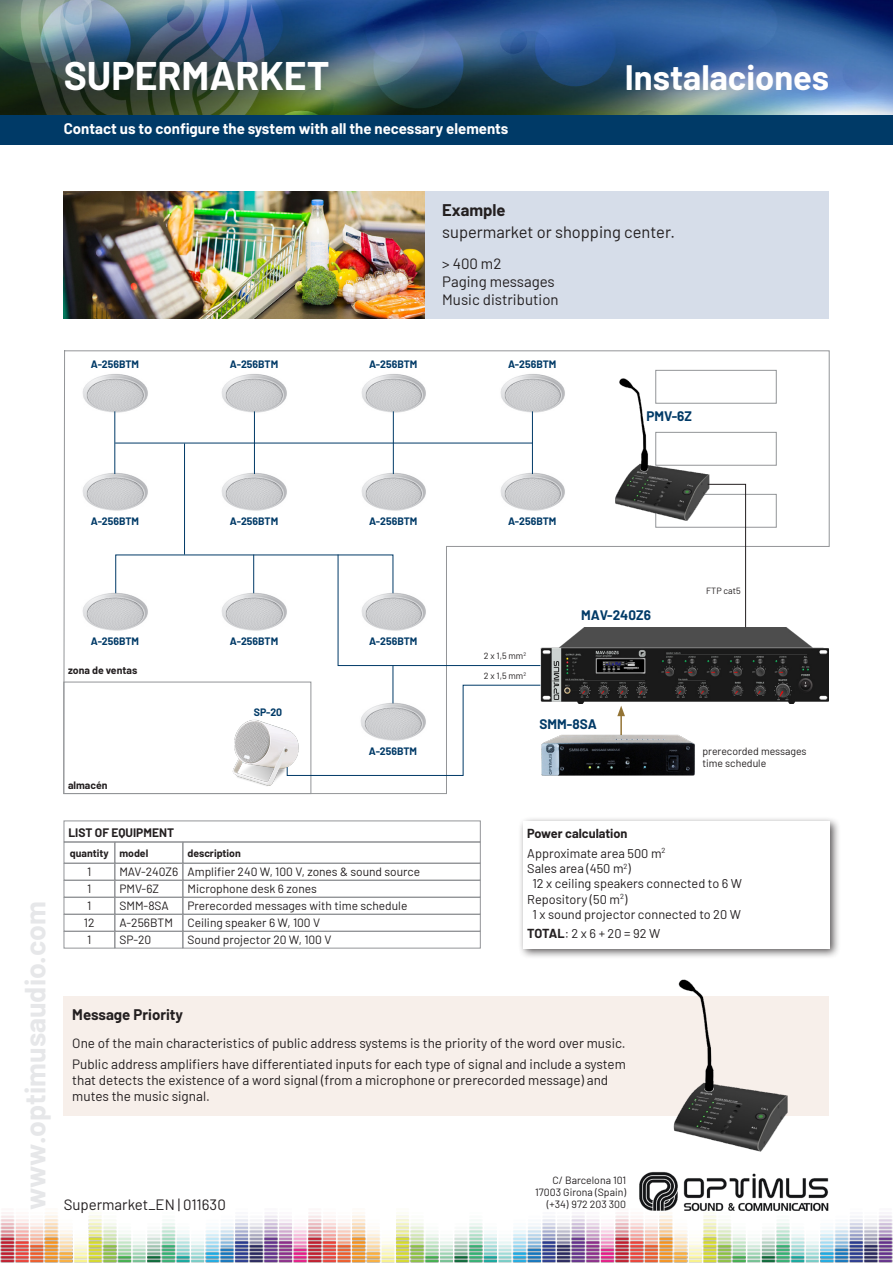
<style>
.page{position:relative;width:893px;height:1263px;background:#fff}
.page>*{position:absolute;margin:0;border:0;box-sizing:border-box;transform-origin:0 0}
.TITULAR1{font:700 39px "Barlow";color:#fff}
.TITULAR1-2{font:700 34.5px "Barlow";color:#fff}
.INFOPIE{font:700 28.5px "Barlow";color:#e6e7e9}
.t1{font:16.5px "Barlow";color:#231f20}
.t2{font:700 16.5px "Barlow";color:#231f20}
.INFOPIE-2{font:15px "Barlow";color:#231f20}
.t3{font:700 15px "Barlow";color:#fff}
.t4{font:700 15px "Barlow";color:#231f20}
.t5{font:13.5px/16.2px "Barlow";color:#231f20}
.t6{font:700 13.5px "Barlow";color:#003a67}
.t7{font:12.75px "Barlow";color:#231f20}
.t8{font:700 12.75px "Barlow";color:#231f20}
.t9{font:12px "Barlow";color:#231f20}
.t10{font:700 12px "Barlow";color:#231f20}
.t11{font:700 10.5px "Barlow";color:#003a67}
.INFOPIE-3{font:10.5px "Barlow";color:#231f20}
.t12{font:700 10.5px "Barlow";color:#231f20}
.t13{font:9px "Barlow";color:#231f20}
.s1{font-weight:700}
</style>
<div class="page">
<img style="left:0;top:0;width:893px;height:115px">
<img style="left:0;top:1212px;width:893px;height:51px">
<img style="left:639px;top:1172px;width:190px;height:40px">
<img style="left:64px;top:191px;width:361px;height:128px">
<div style="left:425px;top:191px;width:404px;height:128px;background:#d6dde9"></div>
<div style="left:518px;top:816px;width:322px;height:143px;background:#231f20;opacity:.75"></div>
<div style="left:523px;top:821px;width:306px;height:127px;background:#fff"></div>
<div style="left:64px;top:821px;width:416px;height:21px;border:1px solid #939598"></div>
<div style="left:64px;top:842px;width:51px;height:21px;border:1px solid #939598"></div>
<div style="left:115px;top:842px;width:68px;height:21px;border:1px solid #939598"></div>
<div style="left:183px;top:842px;width:297px;height:21px;border:1px solid #939598"></div>
<div style="left:64px;top:863px;width:51px;height:17px;border:1px solid #939598"></div>
<div style="left:64px;top:880px;width:51px;height:17px;border:1px solid #939598"></div>
<div style="left:64px;top:897px;width:51px;height:17px;border:1px solid #939598"></div>
<div style="left:64px;top:914px;width:51px;height:17px;border:1px solid #939598"></div>
<div style="left:64px;top:931px;width:51px;height:17px;border:1px solid #939598"></div>
<div style="left:115px;top:863px;width:68px;height:17px;border:1px solid #939598"></div>
<div style="left:115px;top:880px;width:68px;height:17px;border:1px solid #939598"></div>
<div style="left:115px;top:897px;width:68px;height:17px;border:1px solid #939598"></div>
<div style="left:115px;top:914px;width:68px;height:17px;border:1px solid #939598"></div>
<div style="left:115px;top:931px;width:68px;height:17px;border:1px solid #939598"></div>
<div style="left:183px;top:863px;width:297px;height:17px;border:1px solid #939598"></div>
<div style="left:183px;top:880px;width:297px;height:17px;border:1px solid #939598"></div>
<div style="left:183px;top:897px;width:297px;height:17px;border:1px solid #939598"></div>
<div style="left:183px;top:914px;width:297px;height:17px;border:1px solid #939598"></div>
<div style="left:183px;top:931px;width:297px;height:17px;border:1px solid #939598"></div>
<div style="left:64px;top:996px;width:765px;height:119px;background:#f7efea"></div>
<div style="left:0;top:115px;width:893px;height:30px;background:#003a67"></div>
<img style="left:669px;top:979px;width:122px;height:173px">
<svg style="left:63px;top:350px;width:767px;height:444px"></svg>
<img style="left:82px;top:370px;width:66px;height:46px">
<img style="left:221px;top:370px;width:66px;height:46px">
<img style="left:360px;top:370px;width:66px;height:46px">
<img style="left:82px;top:469px;width:66px;height:46px">
<img style="left:221px;top:469px;width:66px;height:46px">
<img style="left:360px;top:469px;width:66px;height:46px">
<hr style="left:114px;top:411px;width:1px;height:63px;background:#003a67">
<hr style="left:254px;top:411px;width:1px;height:63px;background:#003a67">
<hr style="left:393px;top:411px;width:1px;height:63px;background:#003a67">
<hr style="left:115px;top:443px;width:418px;height:1px;background:#003a67">
<img style="left:499px;top:370px;width:66px;height:46px">
<img style="left:499px;top:469px;width:66px;height:46px">
<hr style="left:532px;top:411px;width:1px;height:63px;background:#003a67">
<img style="left:82px;top:588px;width:66px;height:46px">
<img style="left:221px;top:588px;width:66px;height:46px">
<hr style="left:253px;top:555px;width:1px;height:38px;background:#003a67">
<hr style="left:184px;top:443px;width:1px;height:112px;background:#003a67">
<div style="left:63px;top:682px;width:248px;height:112px;border:1px solid #939598"></div>
<img style="left:230px;top:718px;width:72px;height:72px">
<img style="left:538px;top:732px;width:159px;height:46px">
<img style="left:611px;top:378px;width:100px;height:143px">
<svg style="left:337px;top:554px;width:204px;height:112px"></svg>
<hr style="left:393px;top:665px;width:1px;height:38px;background:#003a67">
<svg style="left:286px;top:684px;width:255px;height:92px"></svg>
<svg style="left:707px;top:484px;width:39px;height:144px"></svg>
<p class="TITULAR1" style="left:64px;top:47px;width:267px">SUPERMARKET</p>
<p class="TITULAR1-2" style="left:625px;top:52px;width:206px">Instalaciones</p>
<p class="t3" style="left:64px;top:118px;width:446px">Contact us to configure the system with all the necessary elements</p>
<p class="t2" style="left:442px;top:198px;width:65px">Example</p>
<p class="t1" style="left:442px;top:220px;width:234px">supermarket or shopping center.</p>
<p class="INFOPIE-2" style="left:442px;top:252px;width:61px">&gt; 400 m2</p>
<p class="INFOPIE-2" style="left:442px;top:270px;width:114px">Paging messages</p>
<p class="INFOPIE-2" style="left:442px;top:288px;width:118px">Music distribution</p>
<p class="t11" style="left:91px;top:356px;width:50px">A-256BTM</p>
<p class="t11" style="left:230px;top:356px;width:50px">A-256BTM</p>
<p class="t11" style="left:369px;top:356px;width:50px">A-256BTM</p>
<p class="t11" style="left:508px;top:356px;width:50px">A-256BTM</p>
<p class="t6" style="left:646px;top:406px;width:47px">PMV-6Z</p>
<p class="t11" style="left:91px;top:514px;width:50px">A-256BTM</p>
<p class="t11" style="left:230px;top:514px;width:50px">A-256BTM</p>
<p class="t11" style="left:369px;top:514px;width:50px">A-256BTM</p>
<p class="t11" style="left:508px;top:514px;width:50px">A-256BTM</p>
<p class="t11" style="left:91px;top:633px;width:50px">A-256BTM</p>
<p class="t11" style="left:230px;top:633px;width:50px">A-256BTM</p>
<p class="t11" style="left:369px;top:633px;width:50px">A-256BTM</p>
<p class="t12" style="left:68px;top:662px;width:71px">zona de ventas</p>
<p class="t12" style="left:68px;top:777px;width:41px">almacén</p>
<p class="t11" style="left:254px;top:704px;width:30px">SP-20</p>
<p class="t11" style="left:369px;top:743px;width:50px">A-256BTM</p>
<p class="t13" style="left:484px;top:649px;width:44px">2 x 1,5 mm<sup>2</sup></p>
<p class="t13" style="left:484px;top:669px;width:44px">2 x 1,5 mm<sup>2</sup></p>
<p class="t6" style="left:581px;top:605px;width:71px">MAV-240Z6</p>
<p class="t6" style="left:540px;top:714px;width:59px">SMM-8SA</p>
<p class="t13" style="left:706px;top:584px;width:36px">FTP cat5</p>
<p class="INFOPIE-3" style="left:702px;top:743px;width:106px">prerecorded messages</p>
<p class="INFOPIE-3" style="left:702px;top:756px;width:65px">time schedule</p>
<p class="INFOPIE" style="left:14px;top:1210px;width:310px;rotate:-90deg">www.optimusaudio.com</p>
<p class="t10" style="left:68px;top:824px;width:107px">LIST OF EQUIPMENT</p>
<p class="t12" style="left:70px;top:845px;width:40px">quantity</p>
<p class="t12" style="left:119px;top:845px;width:30px">model</p>
<p class="t12" style="left:187px;top:845px;width:55px">description</p>
<p class="t9" style="left:87px;top:863px;width:6px">1</p>
<p class="t9" style="left:87px;top:880px;width:6px">1</p>
<p class="t9" style="left:87px;top:897px;width:6px">1</p>
<p class="t9" style="left:84px;top:914px;width:12px">12</p>
<p class="t9" style="left:87px;top:931px;width:6px">1</p>
<p class="t9" style="left:187px;top:863px;width:234px">Amplifier 240 W, 100 V, zones &amp; sound source</p>
<p class="t9" style="left:187px;top:880px;width:131px">Microphone desk 6 zones</p>
<p class="t9" style="left:187px;top:897px;width:221px">Prerecorded messages with time schedule</p>
<p class="t9" style="left:187px;top:914px;width:134px">Ceiling speaker 6 W, 100 V</p>
<p class="t9" style="left:187px;top:931px;width:146px">Sound projector 20 W, 100 V</p>
<p class="t9" style="left:119px;top:863px;width:60px">MAV-240Z6</p>
<p class="t9" style="left:119px;top:880px;width:41px">PMV-6Z</p>
<p class="t9" style="left:119px;top:897px;width:51px">SMM-8SA</p>
<p class="t9" style="left:119px;top:914px;width:55px">A-256BTM</p>
<p class="t9" style="left:119px;top:931px;width:33px">SP-20</p>
<p class="t8" style="left:527px;top:824px;width:102px">Power calculation</p>
<p class="t7" style="left:527px;top:844px;width:140px">Approximate area 500 m<sup>2</sup></p>
<p class="t7" style="left:527px;top:859px;width:105px">Sales area (450 m<sup>2</sup>)</p>
<p class="t7" style="left:532px;top:874px;width:211px">12 x ceiling speakers connected to 6 W</p>
<p class="t7" style="left:527px;top:890px;width:102px">Repository (50 m<sup>2</sup>)</p>
<p class="t7" style="left:532px;top:905px;width:210px">1 x sound projector connected to 20 W</p>
<p class="t7" style="left:527px;top:924px;width:135px"><span class="s1">TOTAL</span>: 2 x 6 + 20 = 92 W</p>
<p class="t4" style="left:72px;top:1003px;width:112px">Message Priority</p>
<p class="t5" style="left:72px;top:1034px;width:555px">One of the main characteristics of public address systems is the priority of the word over music.</p>
<p class="t5" style="left:72px;top:1055px;width:555px">Public address amplifiers have differentiated inputs for each type of signal and include a system that detects the existence of a word signal (from a microphone or prerecorded message) and mutes the music signal.</p>
<p class="INFOPIE-2" style="left:64px;top:1194px;width:164px">Supermarket_EN | 011630</p>
<p class="INFOPIE-3" style="left:552px;top:1173px;width:75px">C/ Barcelona 101</p>
<p class="INFOPIE-3" style="left:535px;top:1185px;width:92px">17003 Girona (Spain)</p>
<p class="INFOPIE-3" style="left:547px;top:1197px;width:81px">(+34) 972 203 300</p>
</div>
